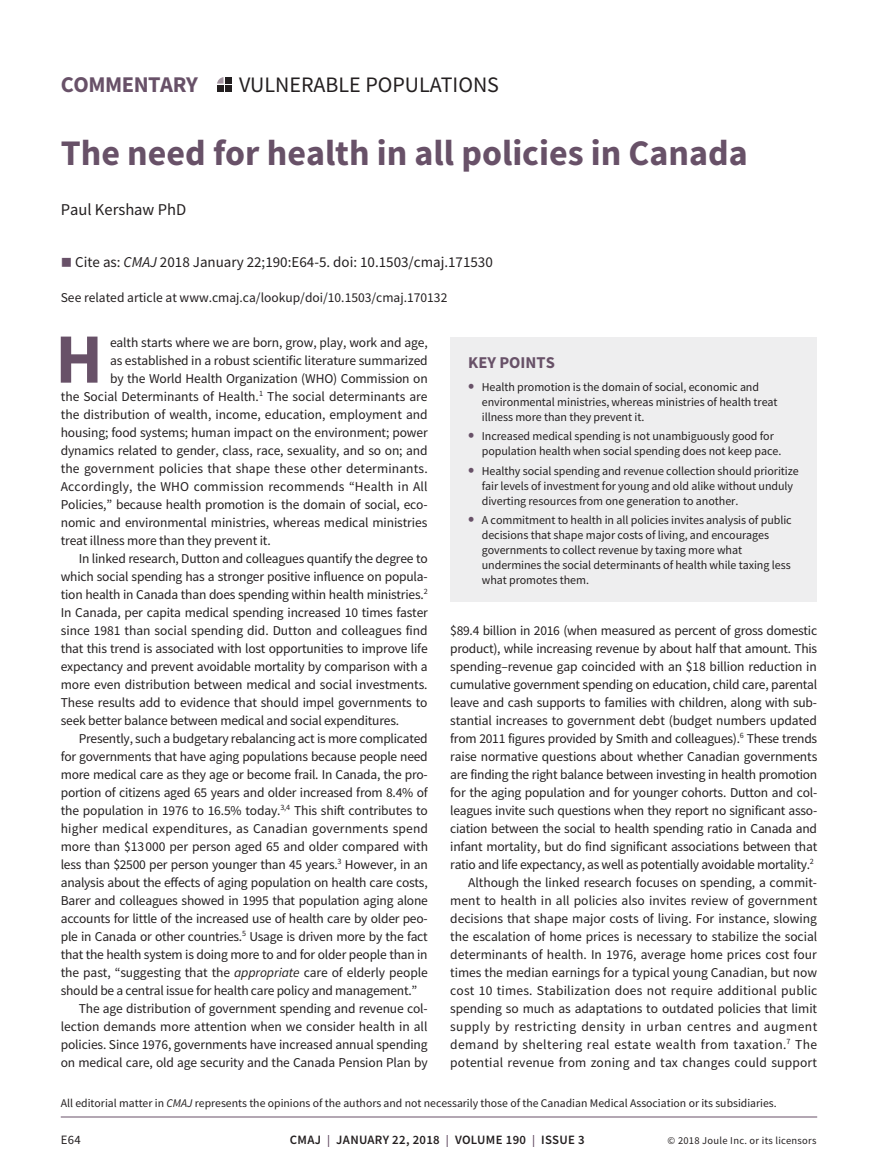
<style>
.page{position:relative;width:878px;height:1175px;background:#fff}
.page>*{position:absolute;margin:0;border:0;box-sizing:border-box;transform-origin:0 0}
.t1{font:700 70.65px "Source Sans Pro";color:#685168}
.t2{font:700 36px "Source Sans Pro";color:#685168}
.t3{font:700 22.5px "Source Sans Pro";letter-spacing:-.02em;color:#685168}
.t4{font:22.05px "Source Sans Pro";color:#231f20}
.t5{font:16.5px "Source Sans Pro";color:#231f20}
.t6{font:700 16.5px "Source Sans Pro";color:#685168}
.t7{font:15px "Source Sans Pro";color:#231f20}
.t8{font:13.5px/18px "Source Sans Pro";letter-spacing:-.01em;color:#231f20;text-align:right}
.t9{font:13.5px "Source Sans Pro";letter-spacing:.01em;color:#231f20}
.t10{font:13.5px "Source Sans Pro";letter-spacing:.015em;color:#231f20}
.t11{font:600 12.75px "Source Sans Pro";letter-spacing:.025em;color:#231f20}
.t12{font:12.75px "Source Sans Pro";color:#231f20}
.t13{font:12px/15px "Source Sans Pro";letter-spacing:-.005em;color:#231f20}
.t14{font:11.7px "Source Sans Pro";color:#231f20}
.t15{font:10.5px "Source Sans Pro";letter-spacing:.025em;color:#231f20}
.s1{color:#685168}
.s2{font-style:italic}
.s3{font-weight:700;font-size:18px;color:#685168}
.s4{font-size:12px;color:#685168}
</style>
<div class="page">
<hr style="left:61px;top:1116px;width:756px;height:1px;background:#685168">
<div style="left:450px;top:338px;width:367px;height:264px;background:#eeeeef"></div>
<svg style="left:217px;top:77px;width:6px;height:7px"></svg>
<div style="left:217px;top:85px;width:6px;height:7px;background:#231f20"></div>
<div style="left:225px;top:77px;width:7px;height:7px;background:#231f20"></div>
<div style="left:225px;top:85px;width:7px;height:7px;background:#231f20"></div>
<h3 class="t3" style="left:61px;top:69px;width:139px">COMMENTARY</h3>
<h3 class="t4" style="left:239px;top:70px;width:261px">VULNERABLE POPULATIONS</h3>
<h2 class="t2" style="left:61px;top:129px;width:688px">The need for health in all policies in Canada</h2>
<p class="t5" style="left:61px;top:199px;width:127px">Paul Kershaw PhD</p>
<p class="t7" style="left:61px;top:252px;width:433px"><span class="s1">■</span> Cite as: <span class="s2">CMAJ</span> 2018 January 22;190:E64-5. doi: 10.1503/cmaj.171530</p>
<p class="t8" style="left:61px;top:288px;width:388px">See related article at www.cmaj.ca/lookup/doi/10.1503/cmaj.170132</p>
<h1 class="t1" style="left:55px;top:311px;width:49px">H</h1>
<p class="t8" style="left:110px;top:333px;width:319px">ealth starts where we are born, grow, play, work and age,</p>
<p class="t8" style="left:110px;top:351px;width:319px">as established in a robust scientific literature summarized</p>
<p class="t8" style="left:110px;top:369px;width:319px">by the World Health Organization (WHO) Commission on</p>
<p class="t8" style="left:61px;top:387px;width:368px">the Social Determinants of Health.<sup>1</sup> The social determinants are</p>
<p class="t8" style="left:61px;top:405px;width:368px">the distribution of wealth, income, education, employment and</p>
<p class="t8" style="left:61px;top:423px;width:368px">housing; food systems; human impact on the environment; power</p>
<p class="t8" style="left:61px;top:441px;width:368px">dynamics related to gender, class, race, sexuality, and so on; and</p>
<p class="t9" style="left:61px;top:459px;width:368px">the government policies that shape these other determinants.</p>
<p class="t10" style="left:61px;top:477px;width:368px">Accordingly, the WHO commission recommends “Health in All</p>
<p class="t8" style="left:61px;top:495px;width:368px">Policies,” because health promotion is the domain of social, eco-</p>
<p class="t8" style="left:61px;top:513px;width:368px">nomic and environmental ministries, whereas medical ministries</p>
<p class="t8" style="left:61px;top:531px;width:211px">treat illness more than they prevent it.</p>
<p class="t8" style="left:79px;top:549px;width:350px">In linked research, Dutton and colleagues quantify the degree to</p>
<p class="t8" style="left:61px;top:567px;width:368px">which social spending has a stronger positive influence on popula-</p>
<p class="t8" style="left:61px;top:585px;width:368px">tion health in Canada than does spending within health ministries.<sup>2</sup></p>
<p class="t8" style="left:61px;top:603px;width:368px">In Canada, per capita medical spending increased 10 times faster</p>
<p class="t8" style="left:61px;top:621px;width:368px">since 1981 than social spending did. Dutton and colleagues find</p>
<p class="t8" style="left:61px;top:639px;width:368px">that this trend is associated with lost opportunities to improve life</p>
<p class="t8" style="left:61px;top:657px;width:368px">expectancy and prevent avoidable mortality by comparison with a</p>
<p class="t8" style="left:61px;top:675px;width:368px">more even distribution between medical and social investments.</p>
<p class="t8" style="left:61px;top:693px;width:368px">These results add to evidence that should impel governments to</p>
<p class="t8" style="left:61px;top:711px;width:340px">seek better balance between medical and social expenditures.</p>
<p class="t8" style="left:79px;top:729px;width:350px">Presently, such a budgetary rebalancing act is more complicated</p>
<p class="t8" style="left:61px;top:747px;width:368px">for governments that have aging populations because people need</p>
<p class="t8" style="left:61px;top:765px;width:368px">more medical care as they age or become frail. In Canada, the pro-</p>
<p class="t8" style="left:61px;top:783px;width:368px">portion of citizens aged 65 years and older increased from 8.4% of</p>
<p class="t8" style="left:61px;top:801px;width:368px">the population in 1976 to 16.5% today.<sup>3,4</sup> This shift contributes to</p>
<p class="t9" style="left:61px;top:819px;width:369px">higher medical expenditures, as Canadian governments spend</p>
<p class="t8" style="left:61px;top:837px;width:369px">more than $13 000 per person aged 65 and older compared with</p>
<p class="t8" style="left:61px;top:855px;width:368px">less than $2500 per person younger than 45 years.<sup>3</sup> However, in an</p>
<p class="t8" style="left:61px;top:873px;width:368px">analysis about the effects of aging population on health care costs,</p>
<p class="t8" style="left:61px;top:891px;width:368px">Barer and colleagues showed in 1995 that population aging alone</p>
<p class="t8" style="left:61px;top:909px;width:368px">accounts for little of the increased use of health care by older peo-</p>
<p class="t8" style="left:61px;top:927px;width:368px">ple in Canada or other countries.<sup>5</sup> Usage is driven more by the fact</p>
<p class="t8" style="left:61px;top:945px;width:368px">that the health system is doing more to and for older people than in</p>
<p class="t8" style="left:61px;top:963px;width:368px">the past, “suggesting that the <span class="s2">appropriate</span> care of elderly people</p>
<p class="t8" style="left:61px;top:981px;width:358px">should be a central issue for health care policy and management.”</p>
<p class="t8" style="left:79px;top:999px;width:350px">The age distribution of government spending and revenue col-</p>
<p class="t8" style="left:61px;top:1017px;width:368px">lection demands more attention when we consider health in all</p>
<p class="t8" style="left:61px;top:1035px;width:368px">policies. Since 1976, governments have increased annual spending</p>
<p class="t8" style="left:61px;top:1053px;width:368px">on medical care, old age security and the Canada Pension Plan by</p>
<p class="t6" style="left:468px;top:351px;width:88px">KEY POINTS</p>
<p class="t13" style="left:482px;top:379px;width:297px;text-indent:-14px"><span class="s3">•</span> Health promotion is the domain of social, economic and environmental ministries, whereas ministries of health treat illness more than they prevent it.</p>
<p class="t13" style="left:482px;top:428px;width:301px;text-indent:-14px"><span class="s3">•</span> Increased medical spending is not unambiguously good for population health when social spending does not keep pace.</p>
<p class="t13" style="left:482px;top:463px;width:318px;text-indent:-14px"><span class="s3">•</span> Healthy social spending and revenue collection should prioritize fair levels of investment for young and old alike without unduly diverting resources from one generation to another.</p>
<p class="t13" style="left:482px;top:512px;width:311px;text-indent:-14px"><span class="s3">•</span> A commitment to health in all policies invites analysis of public decisions that shape major costs of living, and encourages governments to collect revenue by taxing more what undermines the social determinants of health while taxing less what promotes them.</p>
<p class="t8" style="left:450px;top:621px;width:368px">$89.4 billion in 2016 (when measured as percent of gross domestic product), while increasing revenue by about half that amount. This spending–revenue gap coincided with an $18 billion reduction in cumulative government spending on education, child care, parental leave and cash supports to families with children, along with sub&shy;stantial increases to government debt (budget numbers updated from 2011 figures provided by Smith and colleagues).<sup>6</sup> These trends raise normative questions about whether Canadian governments are finding the right balance between investing in health promotion for the aging population and for younger cohorts. Dutton and col&shy;leagues invite such questions when they report no significant asso&shy;ciation between the social to health spending ratio in Canada and infant mortality, but do find significant associations between that ratio and life expectancy, as well as potentially avoidable mortality.<sup>2<br></sup>Although the linked research focuses on spending, a commit&shy;ment to health in all policies also invites review of government decisions that shape major costs of living. For instance, slowing the escalation of home prices is necessary to stabilize the social determinants of health. In 1976, average home prices cost four times the median earnings for a typical young Canadian, but now cost 10 times. Stabilization does not require additional public spending so much as adaptations to outdated policies that limit supply by restricting density in urban centres and augment demand by sheltering real estate wealth from taxation.<sup>7</sup> The potential revenue from zoning and tax changes could support</p>
<p class="t14" style="left:61px;top:1095px;width:717px">All editorial matter in <span class="s2">CMAJ</span> represents the opinions of the authors and not necessarily those of the Canadian Medical Association or its subsidiaries.</p>
<p class="t12" style="left:61px;top:1132px;width:22px">E64</p>
<p class="t11" style="left:290px;top:1131px;width:296px">CMAJ <span class="s4">|</span> JANUARY 22, 2018 <span class="s4">|</span> VOLUME 190 <span class="s4">|</span> ISSUE 3</p>
<p class="t15" style="left:667px;top:1134px;width:150px">© 2018 Joule Inc. or its licensors</p>
</div>
